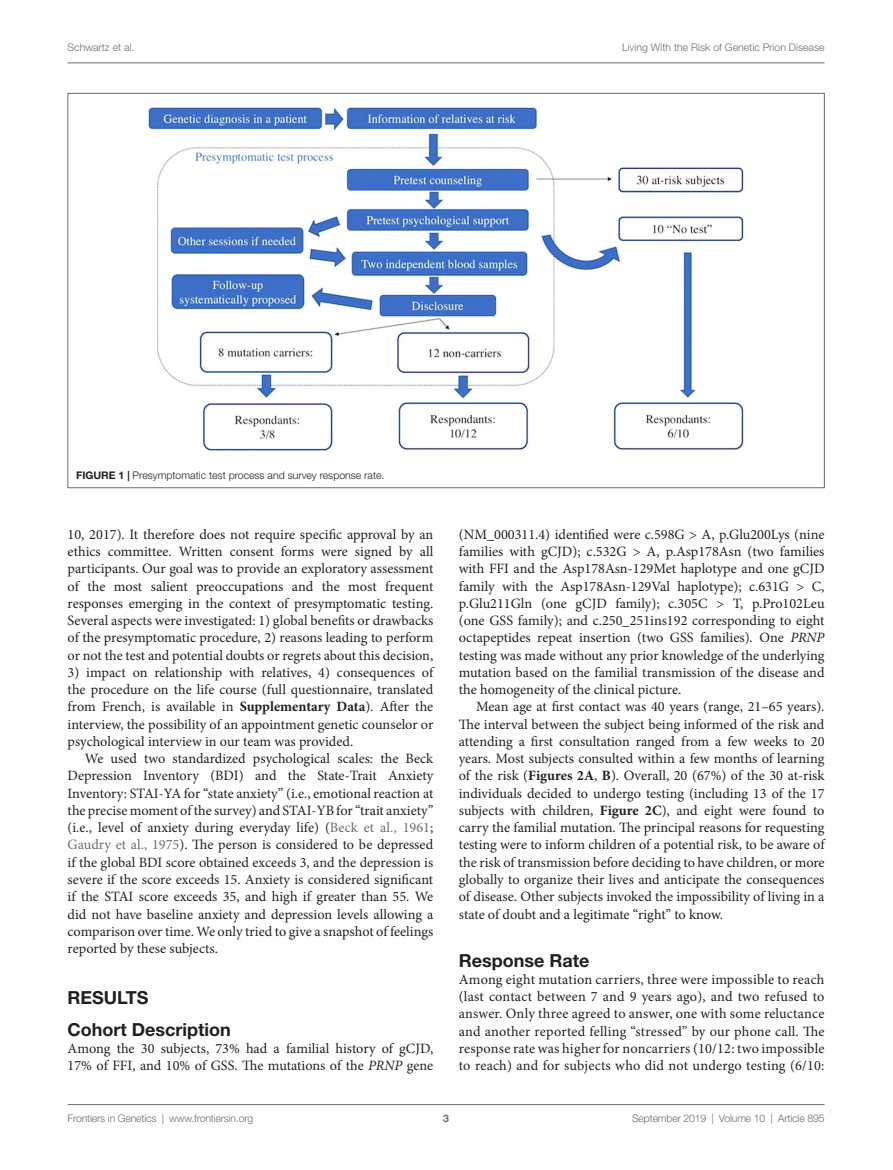
<style>
.page{position:relative;width:893px;height:1170px;background:#fff}
.page>*{position:absolute;margin:0;border:0;box-sizing:border-box;transform-origin:0 0}
._2{font:700 18px "Helvetica Neue LT Std";color:#231f20}
._1{font:700 18px "Helvetica Neue LT Std";color:#231f20}
.T1{font:14.25px/17.2px "Minion Pro";color:#231f20;text-align:justify}
.T{font:14.25px/17.2px "Minion Pro";letter-spacing:-.005em;color:#231f20;text-align:justify}
.DVA{font:300 10.5px "Helvetica Neue LT Std";letter-spacing:-.015em;color:#6c6d70}
.FC{font:300 10.5px "Helvetica Neue LT Std";color:#231f20}
.t1{font:700 10.5px "Helvetica Neue LT Std";color:#6c6d70}
.s1{font-weight:700}
.s2{color:#6c6d70}
.s3{font-style:italic}
</style>
<div class="page">
<hr style="left:68px;top:63px;width:756px;height:1px;background:#6c6d70">
<hr style="left:68px;top:1104px;width:756px;height:1px;background:#6c6d70">
<img style="left:148px;top:107px;width:596px;height:344px">
<p class="DVA" style="left:68px;top:41px;width:68px">Schwartz et al.</p>
<p class="DVA" style="left:622px;top:41px;width:204px">Living With the Risk of Genetic Prion Disease</p>
<p class="FC" style="left:76px;top:469px;width:310px"><span class="s1">FIGURE 1 |</span> Presymptomatic test process and survey response rate.</p>
<p class="T1" style="left:68px;top:525px;width:367px">10, 2017). It therefore does not require specific approval by an ethics committee. Written consent forms were signed by all participants. Our goal was to provide an exploratory assessment of the most salient preoccupations and the most frequent responses emerging in the context of presymptomatic testing.<br>Several aspects were investigated: 1) global benefits or drawbacks of the presymptomatic procedure, 2) reasons leading to perform or not the test and potential doubts or regrets about this decision,</p>
<p class="T1" style="left:68px;top:663px;width:367px">3) impact on relationship with relatives, 4) consequences of the procedure on the life course (full questionnaire, translated from French, is available in <span class="s1">Supplementary Data</span>). After the interview, the possibility of an appointment genetic counselor or psychological interview in our team was provided.</p>
<p class="T" style="left:68px;top:750px;width:367px;text-indent:17px">We used two standardized psychological scales: the Beck Depression Inventory (BDI) and the State-Trait Anxiety Inventory: STAI-YA for “state anxiety” (i.e., emotional reaction at the precise moment of the survey) and STAI-YB for “trait anxiety” (i.e., level of anxiety during everyday life) (<span class="s2">Beck et al., 1961</span>; <span class="s2">Gaudry et al., 1975</span>). The person is considered to be depressed if the global BDI score obtained exceeds 3, and the depression is severe if the score exceeds 15. Anxiety is considered significant if the STAI score exceeds 35, and high if greater than 55. We did not have baseline anxiety and depression levels allowing a comparison over time. We only tried to give a snapshot of feelings reported by these subjects.</p>
<p class="_1" style="left:68px;top:986px;width:83px">RESULTS</p>
<p class="_2" style="left:68px;top:1017px;width:165px">Cohort Description</p>
<p class="T1" style="left:68px;top:1039px;width:367px">Among the 30 subjects, 73% had a familial history of gCJD,<br>17% of FFI, and 10% of GSS. The mutations of the <span class="s3">PRNP</span> gene</p>
<p class="T1" style="left:459px;top:525px;width:367px">(NM_000311.4) identified were c.598G &gt; A, p.Glu200Lys (nine families with gCJD); c.532G &gt; A, p.Asp178Asn (two families with FFI and the Asp178Asn-129Met haplotype and one gCJD family with the Asp178Asn-129Val haplotype); c.631G &gt; C, p.Glu211Gln (one gCJD family); c.305C &gt; T, p.Pro102Leu (one GSS family); and c.250_251ins192 corresponding to eight octapeptides repeat insertion (two GSS families). One <span class="s3">PRNP </span>testing was made without any prior knowledge of the underlying mutation based on the familial transmission of the disease and the homogeneity of the clinical picture.</p>
<p class="T" style="left:459px;top:698px;width:367px;text-indent:17px">Mean age at first contact was 40 years (range, 21–65 years).<br>The interval between the subject being informed of the risk and attending a first consultation ranged from a few weeks to 20 years. Most subjects consulted within a few months of learning of the risk (<span class="s1">Figures 2A</span>, <span class="s1">B</span>). Overall, 20 (67%) of the 30 at-risk individuals decided to undergo testing (including 13 of the 17 subjects with children, <span class="s1">Figure 2C</span>), and eight were found to carry the familial mutation. The principal reasons for requesting testing were to inform children of a potential risk, to be aware of the risk of transmission before deciding to have children, or more globally to organize their lives and anticipate the consequences of disease. Other subjects invoked the impossibility of living in a state of doubt and a legitimate “right” to know.</p>
<p class="_2" style="left:459px;top:948px;width:132px">Response Rate</p>
<p class="T1" style="left:459px;top:970px;width:367px">Among eight mutation carriers, three were impossible to reach (last contact between 7 and 9 years ago), and two refused to answer. Only three agreed to answer, one with some reluctance and another reported felling “stressed” by our phone call. The response rate was higher for noncarriers (10/12: two impossible to reach) and for subjects who did not undergo testing (6/10:</p>
<p class="DVA" style="left:68px;top:1111px;width:98px">Frontiers in Genetics |</p>
<p class="DVA" style="left:169px;top:1111px;width:86px">www.frontiersin.org</p>
<p class="t1" style="left:443px;top:1111px;width:7px">3</p>
<p class="DVA" style="left:632px;top:1111px;width:194px">September 2019 | Volume 10 | Article 895</p>
</div>
